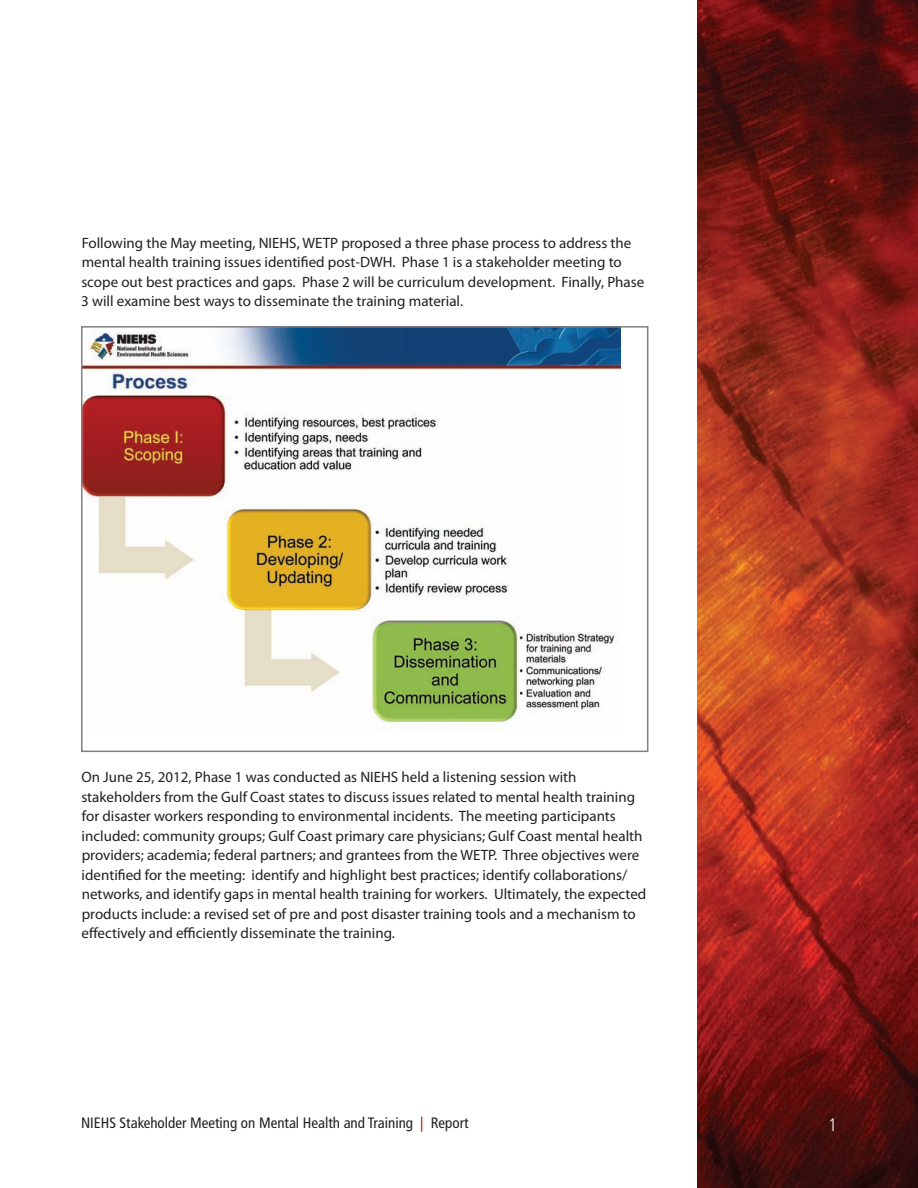
<style>
.page{position:relative;width:918px;height:1188px;background:#fff}
.page>*{position:absolute;margin:0;border:0;box-sizing:border-box;transform-origin:0 0}
.t1{font:300 18px "Frutiger";color:#fff;scale:.85 1}
.Body{font:15px/19.5px "Myriad Pro";color:#231f20}
.Master_Page_Title{font:condensed 15px "Frutiger";color:#231f20}
.s1{color:#b41d15}
</style>
<div class="page">
<img style="left:698px;top:0;width:220px;height:1188px">
<img style="left:83px;top:328px;width:537px;height:396px">
<p class="Body" style="left:81px;top:233px;width:565px">Following the May meeting, NIEHS, WETP proposed a three phase process to address the mental health training issues identified post-DWH. Phase 1 is a stakeholder meeting to scope out best practices and gaps. Phase 2 will be curriculum development. Finally, Phase 3 will examine best ways to disseminate the training material.</p>
<p class="Body" style="left:81px;top:768px;width:567px">On June 25, 2012, Phase 1 was conducted as NIEHS held a listening session with stakeholders from the Gulf Coast states to discuss issues related to mental health training for disaster workers responding to environmental incidents. The meeting participants included: community groups; Gulf Coast primary care physicians; Gulf Coast mental health providers; academia; federal partners; and grantees from the WETP. Three objectives were identified for the meeting: identify and highlight best practices; identify collaborations/ networks, and identify gaps in mental health training for workers. Ultimately, the expected products include: a revised set of pre and post disaster training tools and a mechanism to effectively and efficiently disseminate the training.</p>
<p class="Master_Page_Title" style="left:81px;top:1114px;width:389px">NIEHS Stakeholder Meeting on Mental Health and Training <span class="s1">|</span> Report</p>
<p class="t1" style="left:828px;top:1114px;width:12px">1</p>
</div>
